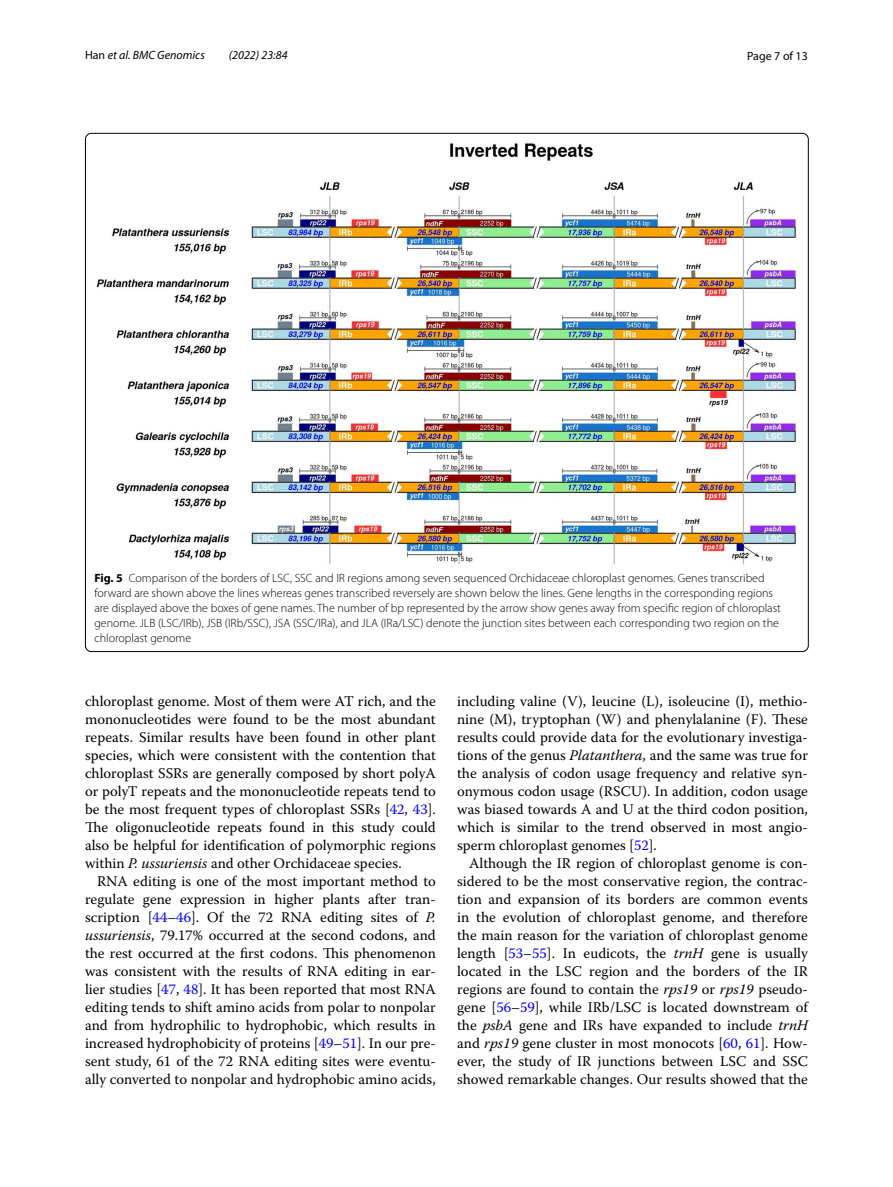
<style>
.page{position:relative;width:893px;height:1187px;background:#fff}
.page>*{position:absolute;margin:0;border:0;box-sizing:border-box;transform-origin:0 0}
.t1{font:14.7px/18px "Warnock Pro";color:#000;text-align:justify}
.t2{font:300 12px/15px "Myriad Pro";color:#000}
.t3{font:italic 12px "Myriad Pro";color:#000}
.t4{font:12px "Myriad Pro";color:#000}
.s1{font-style:normal}
.s2{font-weight:700}
.s3{color:#00f}
.s4{font-style:italic}
</style>
<div class="page">
<img style="left:97px;top:143px;width:700px;height:422px">
<p class="t3" style="left:85px;top:48px;width:121px"><span class="s1">Han</span> et al. BMC Genomics</p>
<p class="t3" style="left:229px;top:48px;width:60px">(2022) 23:84</p>
<p class="t4" style="left:747px;top:48px;width:62px">Page 7 of 13</p>
<p class="t2" style="left:94px;top:570px;width:688px"><span class="s2">Fig. 5</span> Comparison of the borders of LSC, SSC and IR regions among seven sequenced Orchidaceae chloroplast genomes. Genes transcribed forward are shown above the lines whereas genes transcribed reversely are shown below the lines. Gene lengths in the corresponding regions are displayed above the boxes of gene names. The number of bp represented by the arrow show genes away from specific region of chloroplast genome. JLB (LSC/IRb), JSB (IRb/SSC), JSA (SSC/IRa), and JLA (IRa/LSC) denote the junction sites between each corresponding two region on the chloroplast genome</p>
<p class="t1" style="left:85px;top:691px;width:352px">chloroplast genome. Most of them were AT rich, and the mononucleotides were found to be the most abundant repeats. Similar results have been found in other plant species, which were consistent with the contention that chloroplast SSRs are generally composed by short polyA or polyT repeats and the mononucleotide repeats tend to be the most frequent types of chloroplast SSRs [<span class="s3">42</span>, <span class="s3">43</span>].<br>The oligonucleotide repeats found in this study could also be helpful for identification of polymorphic regions within <span class="s4">P. ussuriensis</span> and other Orchidaceae species.</p>
<p class="t1" style="left:85px;top:871px;width:352px;text-indent:12px">RNA editing is one of the most important method to regulate gene expression in higher plants after tran&shy;scription [<span class="s3">44</span>–<span class="s3">46</span>]. Of the 72 RNA editing sites of <span class="s4">P. ussuriensis</span>, 79.17% occurred at the second codons, and the rest occurred at the first codons. This phenomenon was consistent with the results of RNA editing in ear&shy;lier studies [<span class="s3">47</span>, <span class="s3">48</span>]. It has been reported that most RNA editing tends to shift amino acids from polar to nonpolar and from hydrophilic to hydrophobic, which results in increased hydrophobicity of proteins [<span class="s3">49</span>–<span class="s3">51</span>]. In our pre&shy;sent study, 61 of the 72 RNA editing sites were eventu&shy;ally converted to nonpolar and hydrophobic amino acids,</p>
<p class="t1" style="left:457px;top:691px;width:352px">including valine (V), leucine (L), isoleucine (I), methio&shy;nine (M), tryptophan (W) and phenylalanine (F). These results could provide data for the evolutionary investiga&shy;tions of the genus <span class="s4">Platanthera</span>, and the same was true for the analysis of codon usage frequency and relative syn&shy;onymous codon usage (RSCU). In addition, codon usage was biased towards A and U at the third codon position, which is similar to the trend observed in most angio&shy;sperm chloroplast genomes [<span class="s3">52</span>].</p>
<p class="t1" style="left:457px;top:853px;width:352px;text-indent:12px">Although the IR region of chloroplast genome is con&shy;sidered to be the most conservative region, the contrac&shy;tion and expansion of its borders are common events in the evolution of chloroplast genome, and therefore the main reason for the variation of chloroplast genome length [<span class="s3">53</span>–<span class="s3">55</span>]. In eudicots, the <span class="s4">trnH</span> gene is usually located in the LSC region and the borders of the IR regions are found to contain the <span class="s4">rps19</span> or <span class="s4">rps19</span> pseudo&shy;gene [<span class="s3">56</span>–<span class="s3">59</span>], while IRb/LSC is located downstream of the <span class="s4">psbA</span> gene and IRs have expanded to include <span class="s4">trnH </span>and <span class="s4">rps19</span> gene cluster in most monocots [<span class="s3">60</span>, <span class="s3">61</span>]. How&shy;ever, the study of IR junctions between LSC and SSC showed remarkable changes. Our results showed that the</p>
</div>
